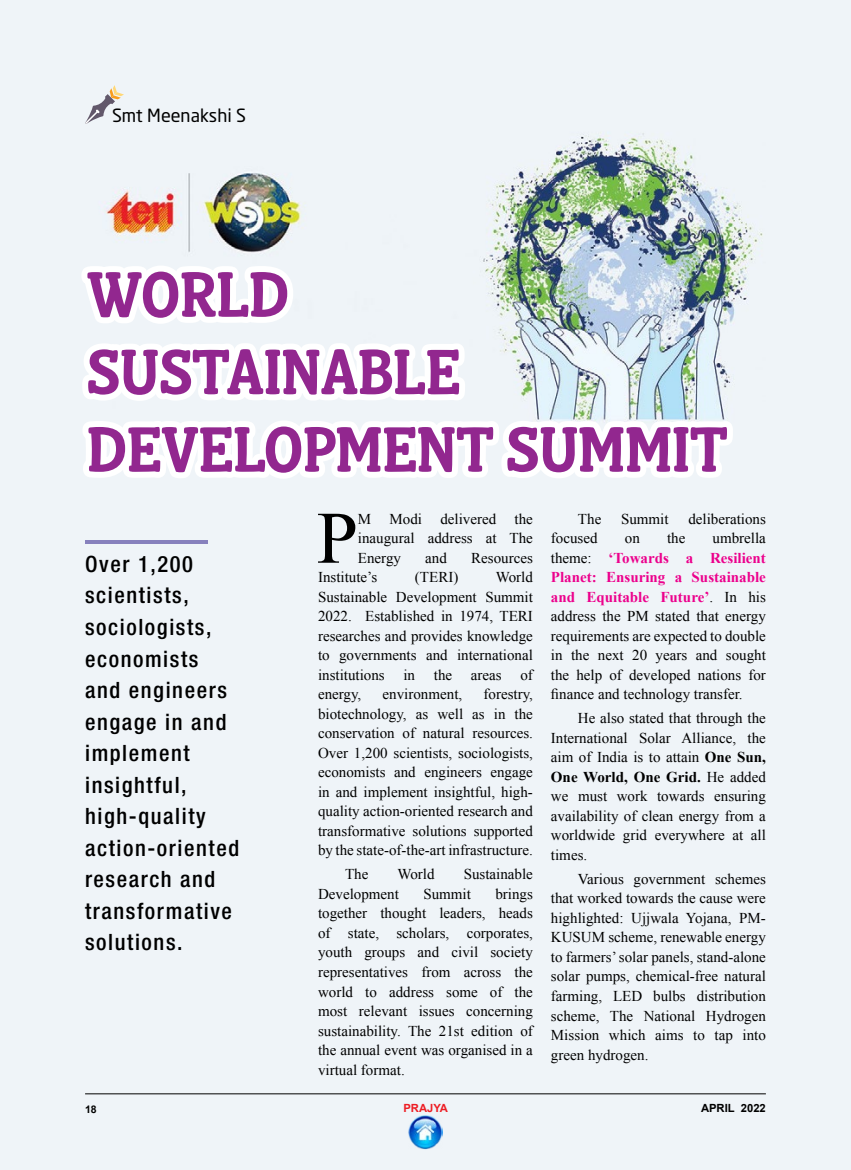
<style>
.page{position:relative;width:851px;height:1170px;background:#fff}
.page>*{position:absolute;margin:0;border:0;box-sizing:border-box;transform-origin:0 0}
.t1{font:73.95px "Times New Roman";color:#000}
.t2{font:64.5px/77.4px "Pueblo Std";color:#92278f}
.t3{font:500 condensed 22.5px/31.5px "Helvetica Neue LT Pro";letter-spacing:.07em;color:#000}
.t4{font:18px "Neo Sans Std";color:#000}
.t5{font:15px/19.5px "Times New Roman";color:#000;text-align:justify}
.t6{font:700 11.25px "Arial";color:#000}
.t7{font:700 11.25px "Arial";color:#ed1d24}
.t8{font:700 10.5px "Arial";color:#000}
.s1{font-weight:700;color:#ec008c}
.s2{font-weight:700}
</style>
<div class="page">
<div style="left:0;top:0;width:850px;height:1169px;background:#eff4f8"></div>
<svg style="left:82px;top:85px;width:656px;height:394px"></svg>
<hr style="left:85px;top:540px;width:122px;height:4px;background:#8781bd">
<hr style="left:85px;top:1093px;width:680px;height:1px;background:#000">
<img style="left:408px;top:1115px;width:34px;height:34px">
<p class="t4" style="left:112px;top:104px;width:136px">Smt Meenakshi S</p>
<h2 class="t2" style="left:87px;top:257px;width:642px">WORLD<br>SUSTAINABLE<br>DEVELOPMENT SUMMIT</h2>
<h3 class="t3" style="left:85px;top:548px;width:156px">Over 1,200 scientists, sociologists, economists and engineers engage in and implement insightful, high-quality action-oriented research and transformative solutions.</h3>
<h1 class="t1" style="left:317px;top:488px;width:43px">P</h1>
<p class="t5" style="left:358px;top:508px;width:176px">M Modi delivered the inaugural address at The Energy</p>
<p class="t5" style="left:425px;top:547px;width:23px">and</p>
<p class="t5" style="left:471px;top:547px;width:63px">Resources</p>
<p class="t5" style="left:318px;top:567px;width:216px;text-indent:178px">World Sustainable Development Summit 2022. Established in 1974, TERI researches and provides knowledge to governments and international institutions in the areas of energy,</p>
<p class="t5" style="left:318px;top:567px;width:61px">Institute’s</p>
<p class="t5" style="left:415px;top:567px;width:45px">(TERI)</p>
<p class="t5" style="left:382px;top:684px;width:81px">environment,</p>
<p class="t5" style="left:318px;top:684px;width:216px;text-indent:165px">forestry, biotechnology, as well as in the conservation of natural resources.<br>Over 1,200 scientists, sociologists, economists and engineers engage in and implement insightful, high&shy;quality action-oriented research and transformative solutions supported by the state-of-the-art infrastructure.</p>
<p class="t5" style="left:345px;top:864px;width:25px">The</p>
<p class="t5" style="left:397px;top:864px;width:39px">World</p>
<p class="t5" style="left:463px;top:864px;width:71px">Sustainable</p>
<p class="t5" style="left:318px;top:883px;width:82px">Development</p>
<p class="t5" style="left:423px;top:883px;width:49px">Summit</p>
<p class="t5" style="left:318px;top:883px;width:216px;text-indent:177px">brings together thought leaders, heads of state, scholars, corporates, youth groups and civil society representatives from across the world to address some of the most relevant issues concerning sustainability. The 21st edition of the annual event was organised in a virtual format.</p>
<p class="t5" style="left:578px;top:508px;width:25px">The</p>
<p class="t5" style="left:621px;top:508px;width:49px">Summit</p>
<p class="t5" style="left:688px;top:508px;width:79px">deliberations</p>
<p class="t5" style="left:551px;top:528px;width:48px">focused</p>
<p class="t5" style="left:624px;top:528px;width:16px">on</p>
<p class="t5" style="left:667px;top:528px;width:20px">the</p>
<p class="t5" style="left:551px;top:528px;width:216px;text-indent:161px">umbrella theme: <span class="s1">‘Towards a Resilient Planet: Ensuring a Sustainable and Equitable Future’</span>. In his address the PM stated that energy requirements are expected to double in the next 20 years and sought the help of developed nations for finance and technology transfer.</p>
<p class="t5" style="left:551px;top:708px;width:216px;text-indent:27px">He also stated that through the International Solar Alliance, the aim of India is to attain <span class="s2">One Sun, One World, One Grid.</span> He added we must work towards ensuring availability of clean energy from a worldwide grid everywhere at all times.</p>
<p class="t5" style="left:551px;top:868px;width:216px;text-indent:27px">Various government schemes that worked towards the cause were highlighted: Ujjwala Yojana, PM-KUSUM scheme, renewable energy to farmers’ solar panels, stand-alone solar pumps, chemical-free natural farming, LED bulbs distribution scheme, The National Hydrogen Mission which aims to tap into green hydrogen.</p>
<p class="t8" style="left:85px;top:1102px;width:13px">18</p>
<p class="t7" style="left:403px;top:1100px;width:46px">PRAJYA</p>
<p class="t6" style="left:701px;top:1100px;width:66px">APRIL 2022</p>
</div>
